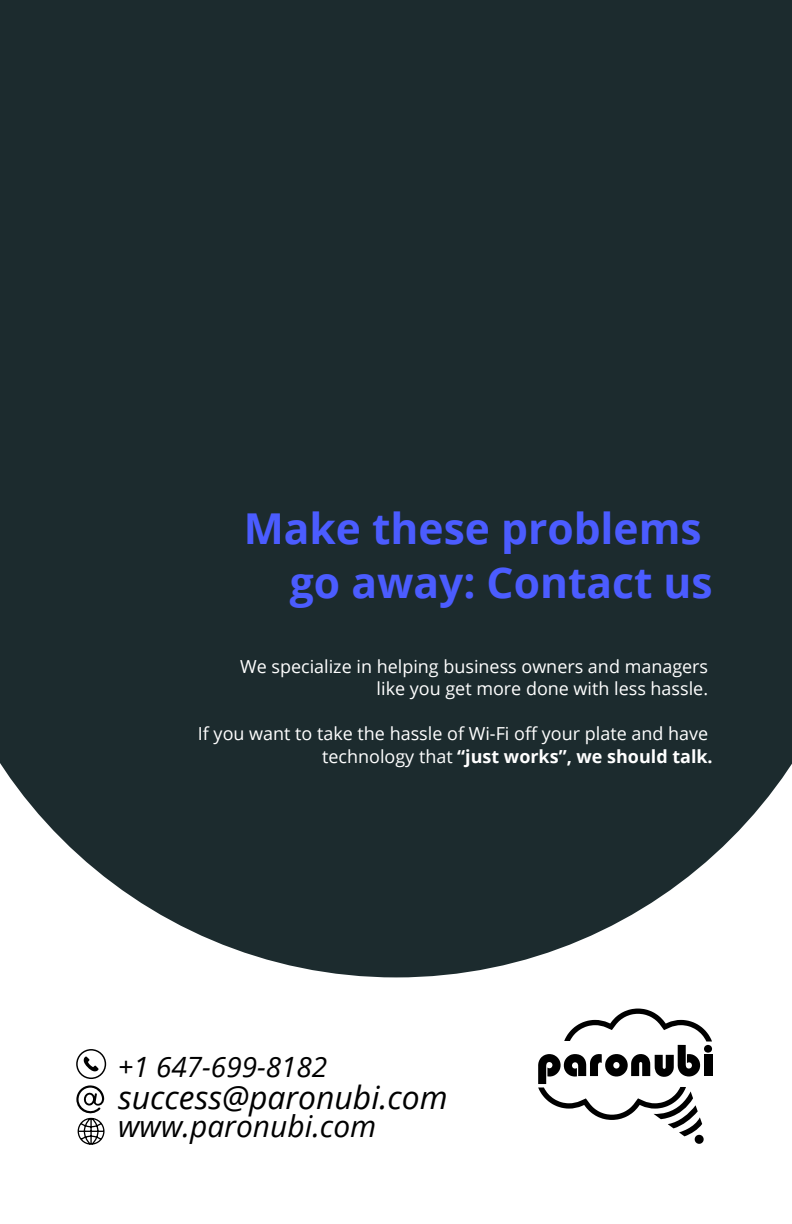
<style>
.page{position:relative;width:792px;height:1224px;background:#fff}
.page>*{position:absolute;margin:0;border:0;box-sizing:border-box;transform-origin:0 0}
.t1{font:700 42.6px/53.8px "Open Sans";color:#4b5cff;text-align:right}
.t2{font:italic 32px "Open Sans";color:#000}
.t3{font:italic 30px "Open Sans";color:#000}
.t4{font:italic 28px "Open Sans";color:#000}
.t5{font:18px/22.4px "Open Sans";color:#fff;text-align:right}
.s1{font-weight:700}
</style>
<div class="page">
<svg style="left:40px;top:816px;width:712px;height:161px;fill:#1c2b2e"></svg>
<div style="left:0;top:0;width:792px;height:816px;background:#1c2b2e"></div>
<svg style="left:538px;top:1009px;width:174px;height:135px"></svg>
<svg style="left:76px;top:1049px;width:30px;height:30px"></svg>
<svg style="left:76px;top:1085px;width:29px;height:60px"></svg>
<h1 class="t1" style="left:244px;top:501px;width:471px">Make these problems go away: Contact us</h1>
<p class="t5" style="left:240px;top:655px;width:470px">We specialize in helping business owners and managers like you get more done with less hassle.</p>
<p class="t5" style="left:198px;top:722px;width:516px">If you want to take the hassle of Wi-Fi off your plate and have technology that <span class="s1">“just works”, we should talk.</span></p>
<h3 class="t4" style="left:118px;top:1048px;width:211px">+1 647-699-8182</h3>
<h2 class="t2" style="left:118px;top:1075px;width:331px">success@paronubi.com</h2>
<h3 class="t3" style="left:118px;top:1106px;width:260px">www.paronubi.com</h3>
</div>
